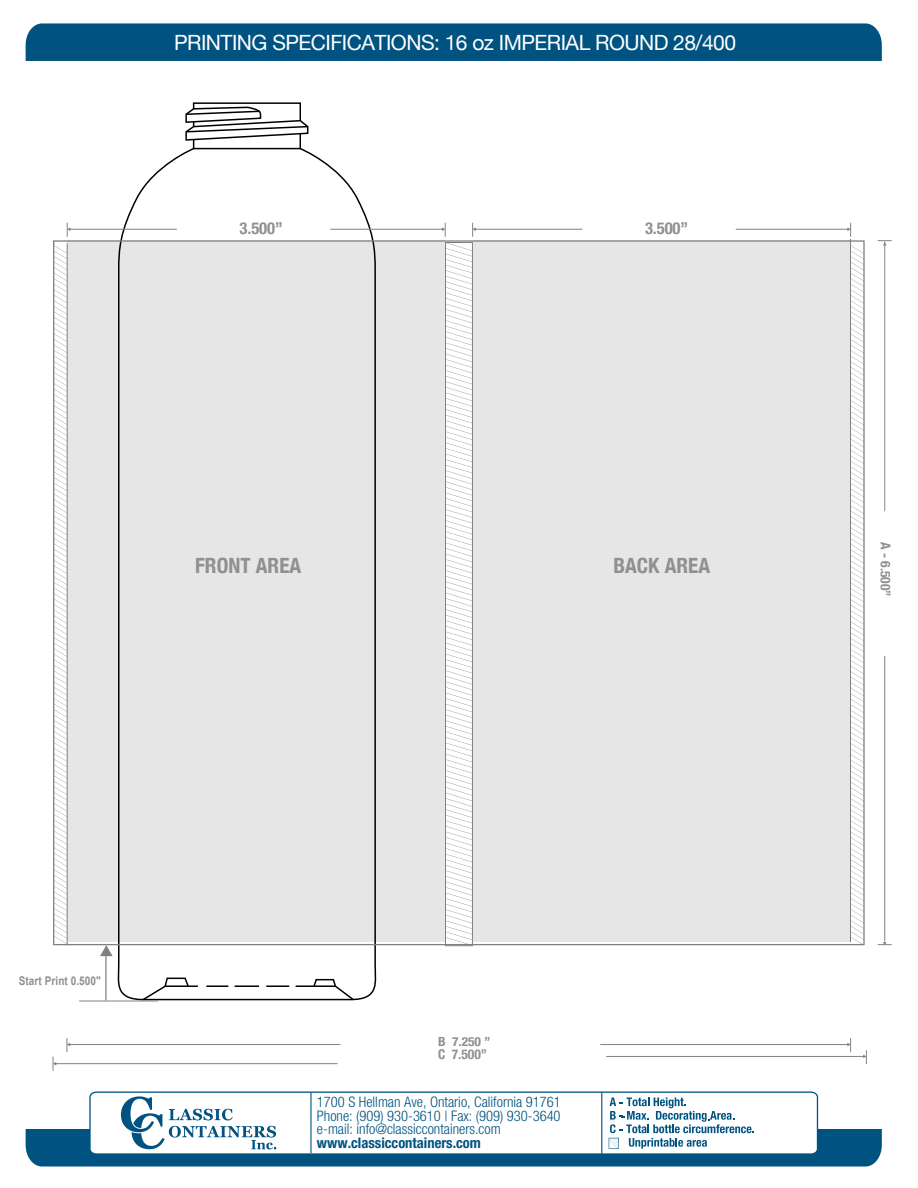
<style>
.page{position:relative;width:918px;height:1188px;background:#fff}
.page>*{position:absolute;margin:0;border:0;box-sizing:border-box;transform-origin:0 0}
.t1{font:21px "Helvetica Neue";letter-spacing:-.025em;color:#fff}
.t2{font:700 condensed 21px "Helvetica Neue";letter-spacing:.005em;color:#8e9091}
.t3{font:700 condensed 16.5px "Helvetica Neue";letter-spacing:-.005em;color:#8e9091}
.t4{font:300 condensed 14.55px/13.5px "Helvetica Neue LT Pro";color:#005381;text-align:justify}
.t5{font:700 condensed 14.55px "Helvetica Neue LT Pro";color:#005381}
.t6{font:700 condensed 13.5px "Helvetica Neue";letter-spacing:-.005em;color:#8e9091}
.t7{font:700 condensed 12.6px "Helvetica Neue";color:#8e9091;scale:1.07 1}
.t8{font:700 12px "Arial";letter-spacing:.005em;color:#8e9091;scale:.83 1}
</style>
<div class="page">
<svg style="left:114px;top:102px;width:268px;height:899px"></svg>
<svg style="left:184px;top:106px;width:125px;height:36px"></svg>
<hr style="left:194px;top:148px;width:106px;height:1px;background:#000">
<hr style="left:206px;top:985px;width:22px;height:2px;background:#000">
<hr style="left:235px;top:985px;width:24px;height:2px;background:#000">
<hr style="left:266px;top:985px;width:23px;height:2px;background:#000">
<svg style="left:141px;top:977px;width:58px;height:24px"></svg>
<svg style="left:294px;top:978px;width:61px;height:23px"></svg>
<div style="left:26px;top:23px;width:856px;height:38px;background:#005381"></div>
<svg style="left:89px;top:1091px;width:729px;height:5px"></svg>
<svg style="left:26px;top:1096px;width:856px;height:71px"></svg>
<hr style="left:601px;top:1092px;width:1px;height:62px;background:#005381">
<hr style="left:310px;top:1092px;width:2px;height:61px;background:#005381">
<hr style="left:70px;top:1044px;width:270px;height:1px;background:#818181">
<svg style="left:67px;top:1038px;width:3px;height:14px"></svg>
<hr style="left:601px;top:1044px;width:247px;height:1px;background:#818181">
<svg style="left:847px;top:1038px;width:4px;height:14px"></svg>
<hr style="left:56px;top:1063px;width:281px;height:1px;background:#818181">
<svg style="left:53px;top:1057px;width:3px;height:13px"></svg>
<hr style="left:607px;top:1056px;width:257px;height:1px;background:#818181">
<svg style="left:863px;top:1050px;width:4px;height:14px"></svg>
<div style="left:67px;top:240px;width:378px;height:702px;background:#e6e6e6"></div>
<div style="left:473px;top:240px;width:378px;height:702px;background:#e6e6e6"></div>
<hr style="left:70px;top:229px;width:107px;height:1px;background:#818181">
<svg style="left:67px;top:223px;width:3px;height:13px"></svg>
<hr style="left:331px;top:229px;width:112px;height:1px;background:#818181">
<svg style="left:442px;top:223px;width:4px;height:13px"></svg>
<hr style="left:475px;top:229px;width:107px;height:1px;background:#818181">
<svg style="left:472px;top:223px;width:4px;height:13px"></svg>
<hr style="left:736px;top:229px;width:112px;height:1px;background:#818181">
<svg style="left:847px;top:223px;width:4px;height:13px"></svg>
<hr style="left:884px;top:242px;width:1px;height:269px;background:#818181">
<svg style="left:878px;top:240px;width:13px;height:5px"></svg>
<hr style="left:884px;top:656px;width:1px;height:285px;background:#818181">
<svg style="left:878px;top:942px;width:13px;height:3px"></svg>
<svg style="left:447px;top:244px;width:24px;height:700px"></svg>
<div style="left:445px;top:242px;width:28px;height:704px;border:1px solid #818181"></div>
<svg style="left:54px;top:245px;width:13px;height:699px"></svg>
<hr style="left:67px;top:243px;width:1px;height:702px;background:#818181">
<svg style="left:851px;top:245px;width:13px;height:700px"></svg>
<hr style="left:850px;top:239px;width:1px;height:703px;background:#818181">
<svg style="left:100px;top:945px;width:13px;height:11px"></svg>
<hr style="left:79px;top:1001px;width:79px;height:1px;background:#818181">
<hr style="left:106px;top:947px;width:1px;height:53px;background:#818181">
<h1 class="t1" style="left:174px;top:24px;width:564px">PRINTING SPECIFICATIONS: 16 oz IMPERIAL ROUND 28/400</h1>
<p class="t3" style="left:240px;top:215px;width:45px">3.500”</p>
<p class="t3" style="left:645px;top:215px;width:45px">3.500”</p>
<h1 class="t2" style="left:195px;top:548px;width:108px">FRONT AREA</h1>
<h1 class="t2" style="left:613px;top:548px;width:98px">BACK AREA</h1>
<p class="t6" style="left:897px;top:542px;width:56px;rotate:90deg">A - 6.500”</p>
<p class="t8" style="left:19px;top:973px;width:101px">Start Print 0.500"</p>
<p class="t7" style="left:438px;top:1032px;width:50px">B 7.250 ”</p>
<p class="t6" style="left:438px;top:1043px;width:50px">C 7.500”</p>
<p class="t4" style="left:317px;top:1095px;width:245px">1700 S Hellman Ave, Ontario, California 91761<br>Phone: (909) 930-3610 | Fax: (909) 930-3640 e-mail: info@classiccontainers.com</p>
<p class="t5" style="left:317px;top:1134px;width:166px">www.classiccontainers.com</p>
</div>
